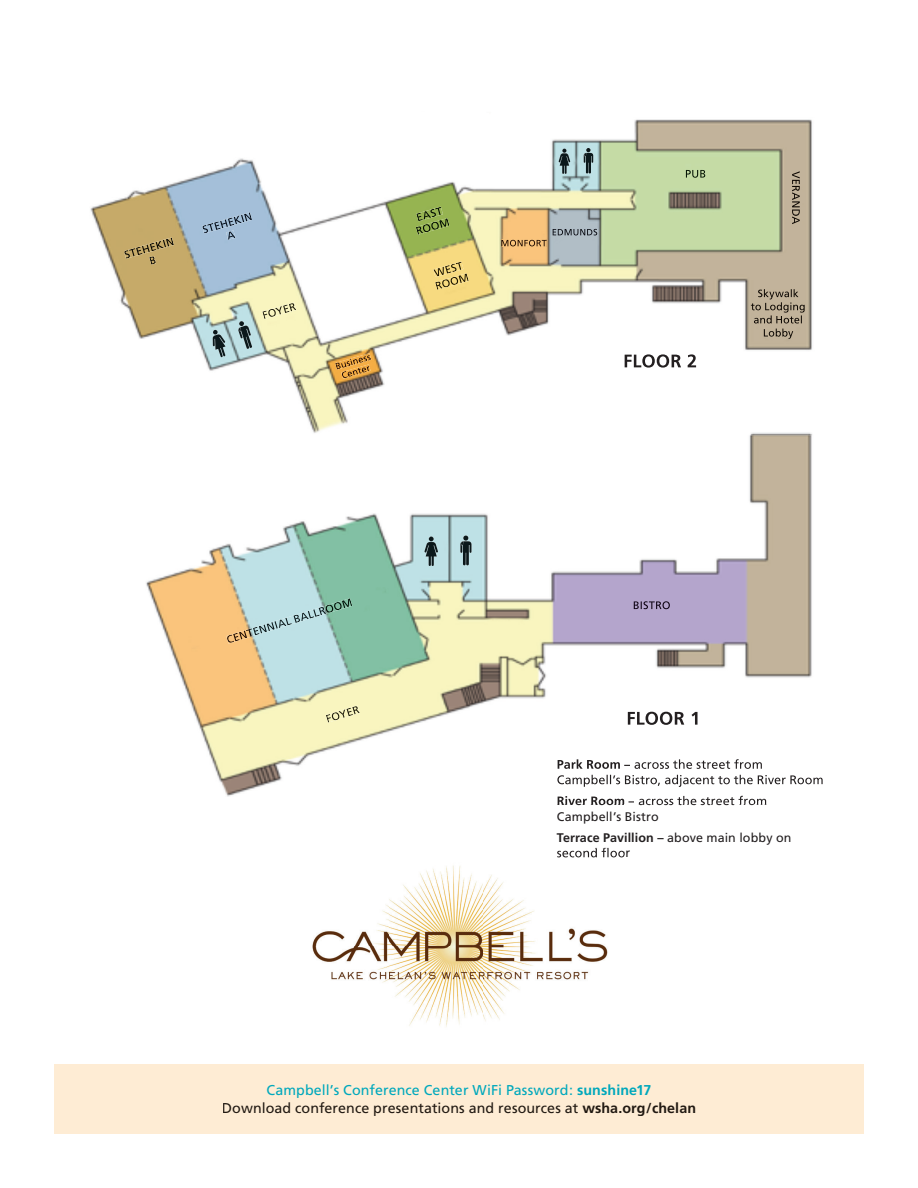
<style>
.page{position:relative;width:918px;height:1188px;background:#fff}
.page>*{position:absolute;margin:0;border:0;box-sizing:border-box;transform-origin:0 0}
.t1{font:14.25px/18px "Frutiger";letter-spacing:.005em;color:#211912;text-align:center}
.t2{font:12.45px/15.5px "Frutiger";letter-spacing:.01em;color:#231f20}
.t3{font:700 12.45px "Frutiger";letter-spacing:.005em;color:#231f20}
.s1{font-weight:700}
.s2{font-weight:400}
.s3{color:#00a8bc}
.s4{font-weight:700;color:#00a8bc}
</style>
<div class="page">
<img style="left:312px;top:857px;width:265px;height:170px">
<img style="left:577px;top:857px;width:46px;height:123px">
<img style="left:90px;top:139px;width:470px;height:292px">
<img style="left:560px;top:119px;width:252px;height:249px">
<img style="left:625px;top:354px;width:71px;height:14px">
<img style="left:202px;top:212px;width:50px;height:22px">
<svg style="left:226px;top:230px;width:10px;height:10px"></svg>
<img style="left:686px;top:170px;width:19px;height:8px">
<img style="left:792px;top:171px;width:8px;height:53px">
<img style="left:758px;top:289px;width:40px;height:10px">
<img style="left:751px;top:302px;width:54px;height:11px">
<img style="left:754px;top:315px;width:49px;height:9px">
<img style="left:764px;top:329px;width:29px;height:10px">
<img style="left:553px;top:229px;width:44px;height:6px">
<img style="left:501px;top:240px;width:46px;height:6px">
<img style="left:124px;top:237px;width:50px;height:22px">
<svg style="left:149px;top:256px;width:7px;height:9px"></svg>
<img style="left:262px;top:302px;width:34px;height:17px">
<img style="left:433px;top:261px;width:31px;height:16px">
<img style="left:435px;top:273px;width:34px;height:17px">
<img style="left:416px;top:207px;width:27px;height:11px">
<img style="left:416px;top:218px;width:33px;height:17px">
<img style="left:335px;top:353px;width:36px;height:17px">
<img style="left:341px;top:364px;width:30px;height:15px">
<svg style="left:562px;top:149px;width:5px;height:4px"></svg>
<img style="left:558px;top:153px;width:12px;height:21px">
<img style="left:586px;top:153px;width:7px;height:21px">
<svg style="left:584px;top:148px;width:7px;height:15px"></svg>
<svg style="left:213px;top:330px;width:5px;height:4px"></svg>
<img style="left:213px;top:334px;width:13px;height:23px">
<img style="left:240px;top:326px;width:12px;height:23px">
<svg style="left:238px;top:321px;width:6px;height:17px"></svg>
<img style="left:146px;top:513px;width:324px;height:284px">
<img style="left:470px;top:435px;width:342px;height:369px">
<img style="left:313px;top:431px;width:499px;height:4px">
<img style="left:628px;top:712px;width:70px;height:13px">
<svg style="left:429px;top:537px;width:5px;height:4px"></svg>
<img style="left:424px;top:542px;width:14px;height:24px">
<img style="left:463px;top:541px;width:9px;height:24px">
<svg style="left:460px;top:536px;width:8px;height:17px"></svg>
<img style="left:634px;top:601px;width:36px;height:8px">
<img style="left:326px;top:705px;width:34px;height:18px">
<img style="left:226px;top:598px;width:126px;height:46px">
<img style="left:558px;top:759px;width:72px;height:10px">
<img style="left:630px;top:759px;width:133px;height:10px">
<img style="left:557px;top:775px;width:266px;height:12px">
<img style="left:558px;top:796px;width:77px;height:8px">
<img style="left:635px;top:796px;width:132px;height:8px">
<img style="left:557px;top:849px;width:66px;height:8px">
<div style="left:54px;top:1065px;width:810px;height:69px;background:#feecd4"></div>
<p class="t2" style="left:557px;top:793px;width:212px"><span class="s1">River Room –</span> across the street from<br>Campbell’s Bistro</p>
<p class="t3" style="left:557px;top:830px;width:236px">Terrace Pavillion – <span class="s2">above main lobby on</span></p>
<p class="t1" style="left:222px;top:1080px;width:476px"><span class="s3">Campbell’s Conference Center WiFi Password:</span> <span class="s4">sunshine17<br></span>Download conference presentations and resources at <span class="s1">wsha.org/chelan</span></p>
</div>
